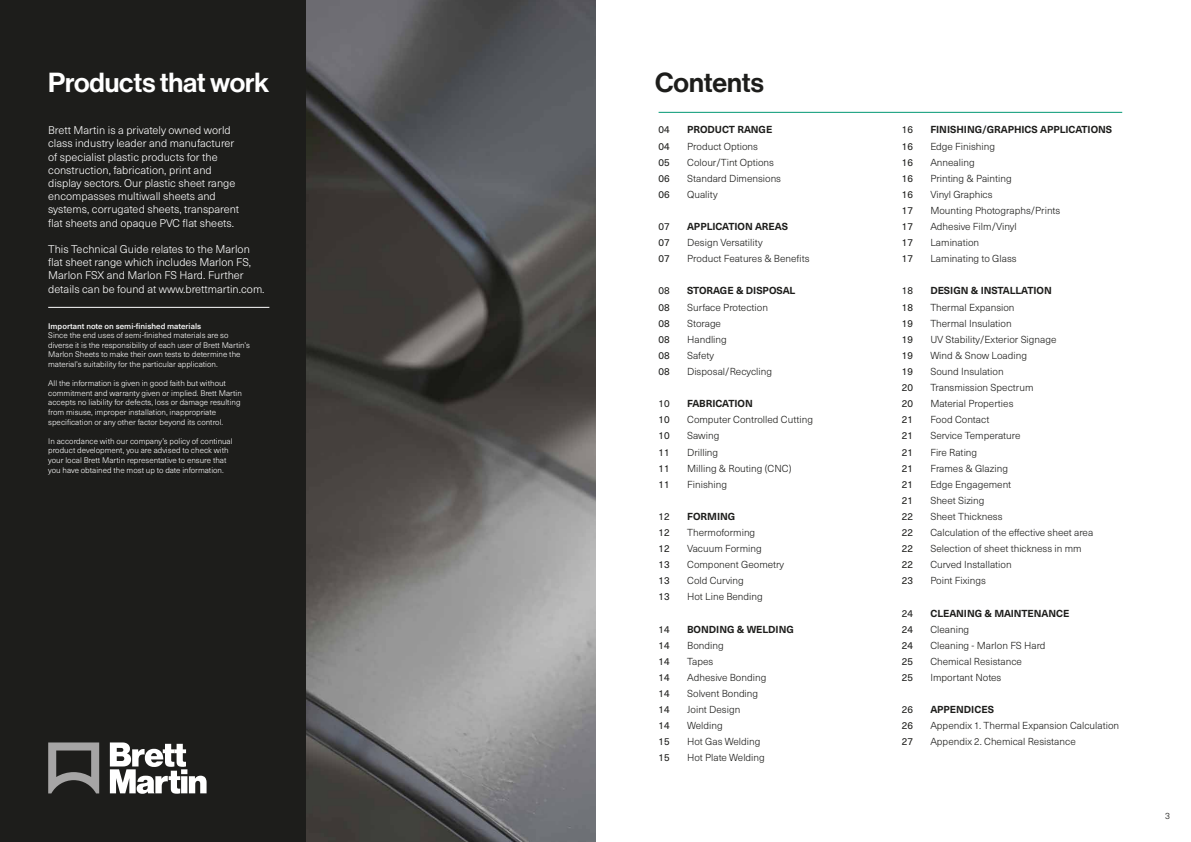
<style>
.page{position:relative;width:1191px;height:842px;background:#fff}
.page>*{position:absolute;margin:0;border:0;box-sizing:border-box;transform-origin:0 0}
.t1{font:27px "N Haas Grotesk DS Pro 65 Md";letter-spacing:-.005em;color:#fff}
.t2{font:27px "N Haas Grotesk DS Pro 65 Md";color:#1d1d1b}
.t3{font:300 11px/13.2px "Neue Haas Unica W1 G";color:#fff}
.t4{font:300 10px/16.1px "Neue Haas Unica W1 G";color:#1d1d1b}
.t5{font:700 10px "Neue Haas Unica W1 G";color:#1d1d1b}
.t6{font:10px/16.1px "Neue Haas Unica W1 G";color:#1d1d1b;text-align:justify}
.t7{font:300 9px "Neue Haas Unica W1 G";color:#1d1d1b}
.t8{font:300 8px/9.6px "Neue Haas Unica W1 G";color:#fff}
.t9{font:500 8px "Neue Haas Unica W1 G";color:#fff}
</style>
<div class="page">
<div style="left:0;top:0;width:595px;height:842px;background:#1d1d1b"></div>
<svg style="left:110px;top:742px;width:96px;height:52px"></svg>
<svg style="left:48px;top:742px;width:51px;height:51px"></svg>
<hr style="left:658px;top:112px;width:464px;height:1px;background:#009773">
<img style="left:306px;top:0;width:289px;height:842px">
<hr style="left:48px;top:307px;width:221px;height:1px;background:#fff">
<h1 class="t1" style="left:48px;top:67px;width:222px">Products that work</h1>
<p class="t3" style="left:48px;top:123px;width:192px">Brett Martin is a privately owned world class industry leader and manufacturer of specialist plastic products for the construction, fabrication, print and display sectors. Our plastic sheet range encompasses multiwall sheets and systems, corrugated sheets, transparent flat sheets and opaque PVC flat sheets.</p>
<p class="t3" style="left:48px;top:242px;width:218px">This Technical Guide relates to the Marlon flat sheet range which includes Marlon FS, Marlon FSX and Marlon FS Hard. Further details can be found at www.brettmartin.com.</p>
<p class="t9" style="left:48px;top:320px;width:154px">Important note on semi-finished materials</p>
<p class="t8" style="left:48px;top:330px;width:203px">Since the end uses of semi-finished materials are so diverse it is the responsibility of each user of Brett Martin’s Marlon Sheets to make their own tests to determine the material’s suitability for the particular application.</p>
<p class="t8" style="left:48px;top:378px;width:195px">All the information is given in good faith but without commitment and warranty given or implied. Brett Martin accepts no liability for defects, loss or damage resulting from misuse, improper installation, inappropriate specification or any other factor beyond its control.</p>
<p class="t8" style="left:48px;top:436px;width:186px">In accordance with our company’s policy of continual product development, you are advised to check with your local Brett Martin representative to ensure that you have obtained the most up to date information.</p>
<h1 class="t2" style="left:655px;top:67px;width:110px">Contents</h1>
<p class="t5" style="left:687px;top:122px;width:87px">PRODUCT RANGE</p>
<p class="t4" style="left:687px;top:137px;width:95px">Product Options<br>Colour/Tint Options<br>Standard Dimensions<br>Quality</p>
<p class="t5" style="left:687px;top:219px;width:102px">APPLICATION AREAS</p>
<p class="t4" style="left:687px;top:234px;width:124px">Design Versatility<br>Product Features &amp; Benefits</p>
<p class="t5" style="left:687px;top:283px;width:110px">STORAGE &amp; DISPOSAL</p>
<p class="t4" style="left:687px;top:298px;width:86px">Surface Protection<br>Storage<br>Handling<br>Safety<br>Disposal/Recycling</p>
<p class="t5" style="left:687px;top:396px;width:67px">FABRICATION</p>
<p class="t4" style="left:687px;top:411px;width:127px">Computer Controlled Cutting<br>Sawing<br>Drilling<br>Milling &amp; Routing (CNC)<br>Finishing</p>
<p class="t5" style="left:687px;top:509px;width:50px">FORMING</p>
<p class="t4" style="left:687px;top:524px;width:98px">Thermoforming<br>Vacuum Forming<br>Component Geometry<br>Cold Curving<br>Hot Line Bending</p>
<p class="t5" style="left:687px;top:621px;width:108px">BONDING &amp; WELDING</p>
<p class="t4" style="left:687px;top:637px;width:81px">Bonding<br>Tapes<br>Adhesive Bonding<br>Solvent Bonding<br>Joint Design<br>Welding<br>Hot Gas Welding<br>Hot Plate Welding</p>
<p class="t6" style="left:658px;top:121px;width:13px">04<br>04<br>05<br>06<br>06</p>
<p class="t6" style="left:658px;top:218px;width:13px">07<br>07<br>07</p>
<p class="t6" style="left:658px;top:282px;width:13px">08<br>08<br>08<br>08<br>08<br>08</p>
<p class="t6" style="left:658px;top:395px;width:13px">10<br>10<br>10<br>11<br>11<br>11</p>
<p class="t6" style="left:658px;top:508px;width:13px">12<br>12<br>12<br>13<br>13<br>13</p>
<p class="t6" style="left:658px;top:620px;width:13px">14<br>14<br>14<br>14<br>14<br>14<br>14<br>15<br>15</p>
<p class="t6" style="left:901px;top:121px;width:13px">16<br>16<br>16<br>16<br>16<br>17<br>17<br>17<br>17</p>
<p class="t6" style="left:901px;top:282px;width:13px">18<br>18<br>19<br>19<br>19<br>19<br>20<br>20<br>21<br>21<br>21<br>21<br>21<br>21<br>22<br>22<br>22<br>22<br>23</p>
<p class="t6" style="left:901px;top:604px;width:13px">24<br>24<br>24<br>25<br>25</p>
<p class="t6" style="left:901px;top:701px;width:13px">26<br>26<br>27</p>
<p class="t5" style="left:930px;top:122px;width:183px">FINISHING/GRAPHICS APPLICATIONS</p>
<p class="t4" style="left:930px;top:137px;width:131px">Edge Finishing<br>Annealing<br>Printing &amp; Painting<br>Vinyl Graphics<br>Mounting Photographs/Prints<br>Adhesive Film/Vinyl<br>Lamination<br>Laminating to Glass</p>
<p class="t5" style="left:930px;top:283px;width:123px">DESIGN &amp; INSTALLATION</p>
<p class="t4" style="left:930px;top:298px;width:164px">Thermal Expansion<br>Thermal Insulation<br>UV Stability/Exterior Signage<br>Wind &amp; Snow Loading<br>Sound Insulation<br>Transmission Spectrum<br>Material Properties<br>Food Contact<br>Service Temperature<br>Fire Rating<br>Frames &amp; Glazing<br>Edge Engagement<br>Sheet Sizing<br>Sheet Thickness<br>Calculation of the effective sheet area<br>Selection of sheet thickness in mm<br>Curved Installation<br>Point Fixings</p>
<p class="t5" style="left:930px;top:605px;width:141px">CLEANING &amp; MAINTENANCE</p>
<p class="t4" style="left:930px;top:620px;width:117px">Cleaning<br>Cleaning - Marlon FS Hard<br>Chemical Resistance<br>Important Notes</p>
<p class="t5" style="left:930px;top:702px;width:65px">APPENDICES</p>
<p class="t4" style="left:930px;top:717px;width:190px">Appendix 1. Thermal Expansion Calculation<br>Appendix 2. Chemical Resistance</p>
<p class="t7" style="left:1165px;top:809px;width:6px">3</p>
</div>
